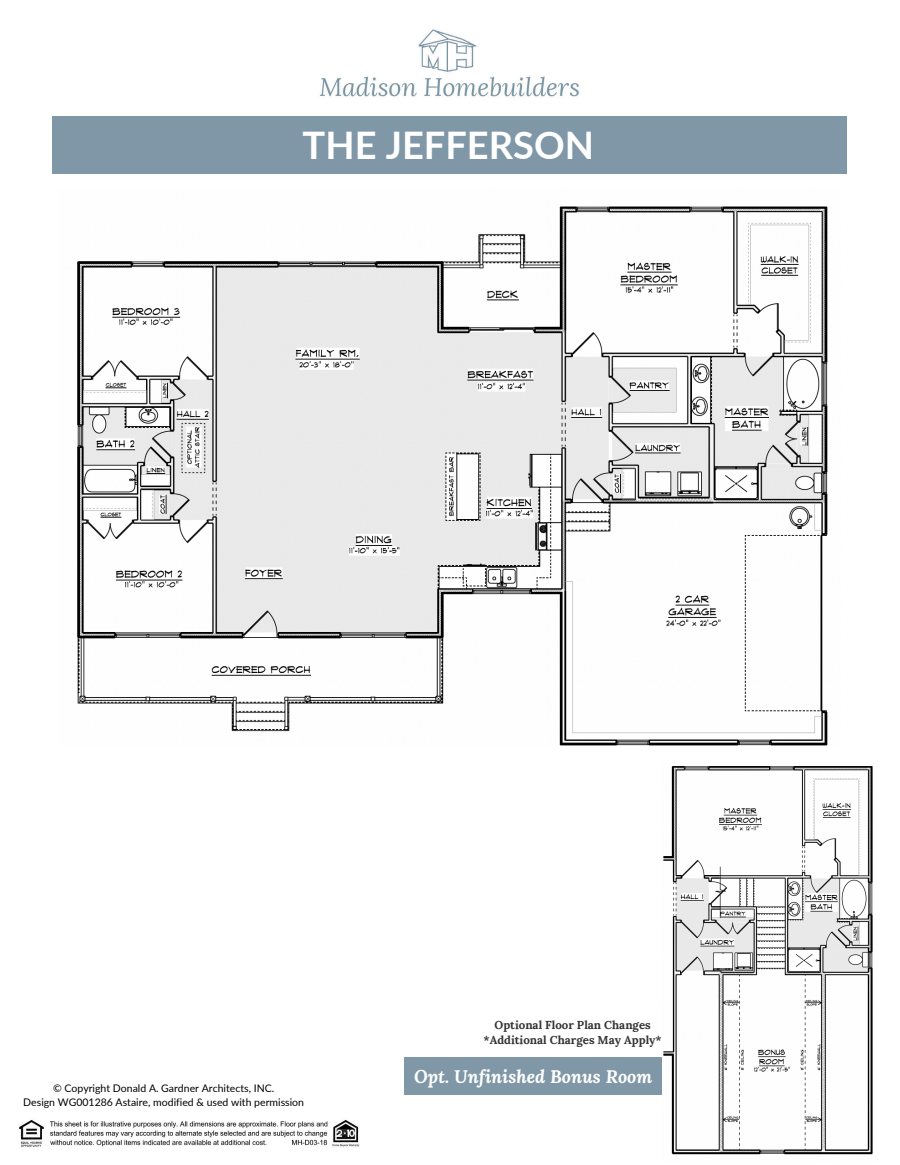
<style>
.page{position:relative;width:900px;height:1165px;background:#fff}
.page>*{position:absolute;margin:0;border:0;box-sizing:border-box;transform-origin:0 0}
.t1{font:700 38px "Lato";color:#fff}
.t2{font:italic 700 18px "Lora";color:#fff}
.t3{font:700 11.5px/15.8px "Lora";color:#333;text-align:center}
.t4{font:10.5px "Lato";color:#000}
</style>
<div class="page">
<img style="left:52px;top:29px;width:527px;height:101px">
<img style="left:19px;top:1120px;width:341px;height:27px">
<div style="left:53px;top:116px;width:794px;height:57px;background:#7f97a6"></div>
<img style="left:77px;top:206px;width:751px;height:540px">
<img style="left:663px;top:766px;width:210px;height:389px">
<div style="left:405px;top:1058px;width:257px;height:37px;background:#7f97a6"></div>
<p class="t1" style="left:303px;top:121px;width:293px">THE JEFFERSON</p>
<h3 class="t4" style="left:53px;top:1081px;width:223px">© Copyright Donald A. Gardner Architects, INC.</h3>
<h2 class="t4" style="left:23px;top:1096px;width:282px">Design WG001286 Astaire, modified &amp; used with permission</h2>
<p class="t3" style="left:484px;top:1016px;width:180px">Optional Floor Plan Changes *Additional Charges May Apply*</p>
<h1 class="t2" style="left:414px;top:1064px;width:240px">Opt. Unfinished Bonus Room</h1>
</div>
